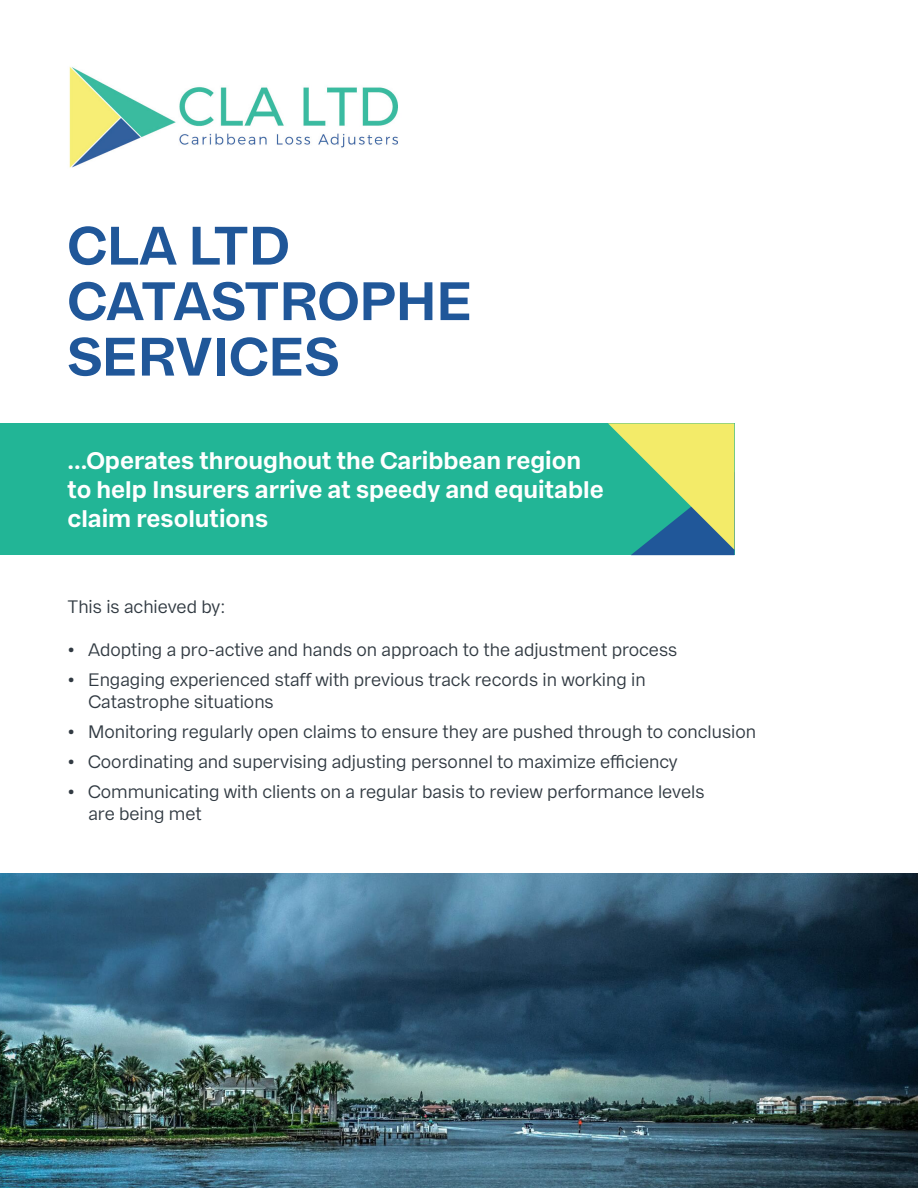
<style>
.page{position:relative;width:918px;height:1188px;background:#fff}
.page>*{position:absolute;margin:0;border:0;box-sizing:border-box;transform-origin:0 0}
.t1{font:700 54px "Franca";color:#205799}
.t2{font:700 24px "Franca";color:#fff}
.t3{font:18px "Franca";color:#313a42}
</style>
<div class="page">
<div style="left:0;top:423px;width:734px;height:132px;background:#22b596"></div>
<img style="left:69px;top:67px;width:329px;height:101px">
<svg style="left:608px;top:423px;width:126px;height:132px"></svg>
<img style="left:0;top:874px;width:918px;height:314px">
<p class="t1" style="left:68px;top:212px;width:224px">CLA LTD</p>
<p class="t1" style="left:68px;top:267px;width:406px">CATASTROPHE</p>
<p class="t1" style="left:68px;top:323px;width:273px">SERVICES</p>
<p class="t2" style="left:68px;top:446px;width:515px">...Operates throughout the Caribbean region</p>
<p class="t2" style="left:68px;top:474px;width:538px">to help Insurers arrive at speedy and equitable</p>
<p class="t2" style="left:68px;top:503px;width:202px">claim resolutions</p>
<p class="t3" style="left:68px;top:596px;width:159px">This is achieved by:</p>
<p class="t3" style="left:68px;top:639px;width:611px">• Adopting a pro-active and hands on approach to the adjustment process</p>
<p class="t3" style="left:68px;top:669px;width:580px">• Engaging experienced staff with previous track records in working in</p>
<p class="t3" style="left:88px;top:691px;width:187px">Catastrophe situations</p>
<p class="t3" style="left:68px;top:721px;width:690px">• Monitoring regularly open claims to ensure they are pushed through to conclusion</p>
<p class="t3" style="left:68px;top:751px;width:612px">• Coordinating and supervising adjusting personnel to maximize efficiency</p>
<p class="t3" style="left:68px;top:781px;width:639px">• Communicating with clients on a regular basis to review performance levels</p>
<p class="t3" style="left:88px;top:802px;width:115px">are being met</p>
</div>
